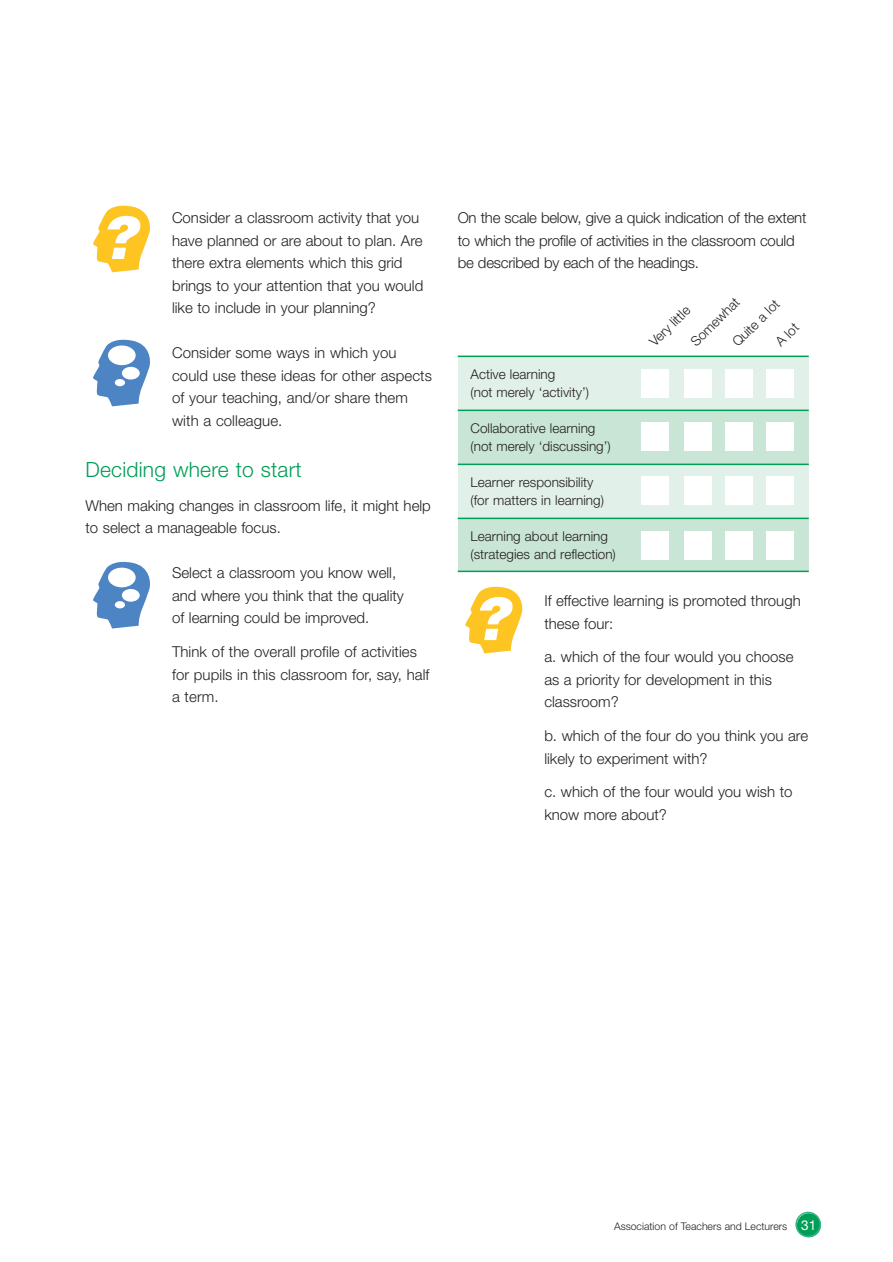
<style>
.page{position:relative;width:893px;height:1262px;background:#fff}
.page>*{position:absolute;margin:0;border:0;box-sizing:border-box;transform-origin:0 0}
.t1{font:300 21px "Helvetica Neue";letter-spacing:.01em;color:#009e57}
.t2{font:300 15px/22.5px "Helvetica Neue";color:#231f20}
.t3{font:300 13.5px/18px "Helvetica Neue";color:#231f20}
.t4{font:300 10.5px "Helvetica Neue";color:#231f20}
.s1{font-weight:400;font-size:13.5px;color:#fff}
</style>
<div class="page">
<svg style="left:795px;top:1211px;width:26px;height:26px"></svg>
<svg style="left:93px;top:206px;width:57px;height:66px"></svg>
<svg style="left:93px;top:340px;width:57px;height:66px"></svg>
<div style="left:108px;top:345px;width:28px;height:20px;background:#fff;border-radius:50%"></div>
<div style="left:122px;top:367px;width:18px;height:12px;background:#fff;border-radius:50%"></div>
<div style="left:115px;top:379px;width:10px;height:7px;background:#fff;border-radius:50%"></div>
<svg style="left:465px;top:587px;width:57px;height:66px"></svg>
<svg style="left:93px;top:562px;width:57px;height:66px"></svg>
<div style="left:108px;top:567px;width:28px;height:20px;background:#fff;border-radius:50%"></div>
<div style="left:122px;top:589px;width:18px;height:12px;background:#fff;border-radius:50%"></div>
<div style="left:115px;top:601px;width:10px;height:7px;background:#fff;border-radius:50%"></div>
<div style="left:458px;top:356px;width:350px;height:216px;background:#e1f0e8"></div>
<div style="left:458px;top:410px;width:350px;height:54px;background:#c9e5d5"></div>
<div style="left:458px;top:518px;width:350px;height:54px;background:#c9e5d5"></div>
<hr style="left:458px;top:355px;width:350px;height:2px;background:#009e57">
<hr style="left:458px;top:409px;width:350px;height:2px;background:#009e57">
<hr style="left:458px;top:463px;width:350px;height:2px;background:#009e57">
<hr style="left:458px;top:517px;width:350px;height:2px;background:#009e57">
<hr style="left:458px;top:570px;width:350px;height:2px;background:#009e57">
<div style="left:641px;top:369px;width:28px;height:28px;background:#fff"></div>
<div style="left:683px;top:369px;width:28px;height:28px;background:#fff"></div>
<div style="left:724px;top:369px;width:28px;height:28px;background:#fff"></div>
<div style="left:766px;top:369px;width:28px;height:28px;background:#fff"></div>
<div style="left:641px;top:422px;width:28px;height:29px;background:#fff"></div>
<div style="left:683px;top:422px;width:28px;height:29px;background:#fff"></div>
<div style="left:724px;top:422px;width:28px;height:29px;background:#fff"></div>
<div style="left:766px;top:422px;width:28px;height:29px;background:#fff"></div>
<div style="left:641px;top:477px;width:28px;height:28px;background:#fff"></div>
<div style="left:683px;top:477px;width:28px;height:28px;background:#fff"></div>
<div style="left:724px;top:477px;width:28px;height:28px;background:#fff"></div>
<div style="left:766px;top:477px;width:28px;height:28px;background:#fff"></div>
<div style="left:641px;top:531px;width:28px;height:28px;background:#fff"></div>
<div style="left:683px;top:531px;width:28px;height:28px;background:#fff"></div>
<div style="left:724px;top:531px;width:28px;height:28px;background:#fff"></div>
<div style="left:766px;top:531px;width:28px;height:28px;background:#fff"></div>
<p class="t2" style="left:172px;top:208px;width:253px">Consider a classroom activity that you have planned or are about to plan. Are there extra elements which this grid brings to your attention that you would like to include in your planning?</p>
<p class="t2" style="left:172px;top:343px;width:261px">Consider some ways in which you could use these ideas for other aspects of your teaching, and/or share them with a colleague.</p>
<h1 class="t1" style="left:85px;top:462px;width:218px">Deciding where to start</h1>
<p class="t2" style="left:85px;top:495px;width:347px">When making changes in classroom life, it might help to select a manageable focus.</p>
<p class="t2" style="left:172px;top:563px;width:233px">Select a classroom you know well, and where you think that the quality of learning could be improved.</p>
<p class="t2" style="left:172px;top:642px;width:259px">Think of the overall profile of activities for pupils in this classroom for, say, half a term.</p>
<p class="t2" style="left:458px;top:208px;width:350px">On the scale below, give a quick indication of the extent to which the profile of activities in the classroom could be described by each of the headings.</p>
<p class="t3" style="left:470px;top:367px;width:120px">Active learning<br>(not merely ‘activity’)</p>
<p class="t3" style="left:470px;top:421px;width:142px">Collaborative learning (not merely ‘discussing’)</p>
<p class="t3" style="left:470px;top:475px;width:135px">Learner responsibility (for matters in learning)</p>
<p class="t3" style="left:470px;top:529px;width:147px">Learning about learning (strategies and reflection)</p>
<p class="t3" style="left:646px;top:338px;width:53px;rotate:-45deg">Very little</p>
<p class="t3" style="left:687px;top:338px;width:64px;rotate:-45deg">Somewhat</p>
<p class="t3" style="left:729px;top:338px;width:61px;rotate:-45deg">Quite a lot</p>
<p class="t3" style="left:772px;top:338px;width:28px;rotate:-45deg">A lot</p>
<p class="t2" style="left:544px;top:591px;width:258px">If effective learning is promoted through these four:</p>
<p class="t2" style="left:544px;top:647px;width:251px">a. which of the four would you choose as a priority for development in this classroom?</p>
<p class="t2" style="left:544px;top:726px;width:265px">b. which of the four do you think you are likely to experiment with?</p>
<p class="t2" style="left:544px;top:782px;width:250px">c. which of the four would you wish to know more about?</p>
<p class="t4" style="left:614px;top:1222px;width:204px">Association of Teachers and Lecturers <span class="s1">31</span></p>
</div>
